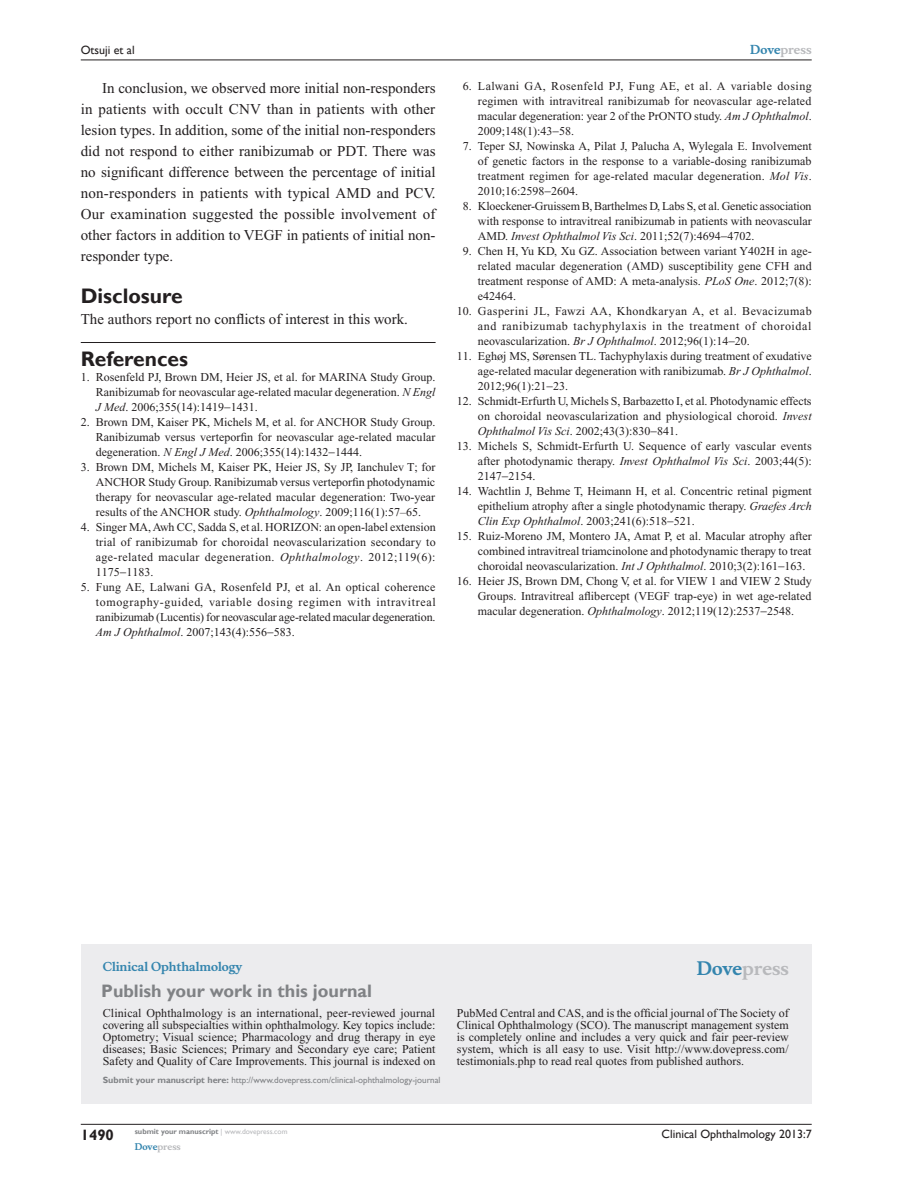
<style>
.page{position:relative;width:918px;height:1188px;background:#fff}
.page>*{position:absolute;margin:0;border:0;box-sizing:border-box;transform-origin:0 0}
.RefH{font:700 21px "Gill Sans";color:#231f20}
.PromBx-H1{font:700 18px "Gill Sans";color:#808285}
.PromBx-Brand{font:700 18px "Musee";color:#b8b9bc}
.Tx{font:15px/21px "Times New Roman";color:#231f20;text-align:justify}
.TxF{font:15px "Times New Roman";color:#231f20}
.t1{font:700 15px "Gill Sans";color:#231f20}
.RefNL2{font:12px/15px "Times New Roman";color:#231f20;text-align:justify}
.RefNL1{font:12px/15px "Times New Roman";color:#231f20;text-align:justify}
.PromBx-Tx{font:12px/12px "Times New Roman";color:#231f20;text-align:justify}
.t2{font:12px "Gill Sans";color:#231f20}
.PromBx-JrnlName{font:700 12px "Musee";color:#3485ae}
.t3{font:700 12px "Musee";color:#b8b9bc}
.PromBx-SubmitMssWebA{font:9px "Gill Sans";color:#808285}
.t4{font:700 9px "Musee";color:#b8b9bc}
.t5{font:700 7.5px "Gill Sans";color:#808285}
.s1{font-style:italic}
.s2{color:#3485ae}
.s3{font-weight:700}
.s4{font-weight:400;color:#b8b9bc}
</style>
<div class="page">
<div style="left:81px;top:944px;width:731px;height:159px;background:#ececee"></div>
<hr style="left:81px;top:342px;width:355px;height:1px;background:#231f20">
<hr style="left:81px;top:1124px;width:731px;height:1px;background:#231f20">
<hr style="left:81px;top:60px;width:731px;height:1px;background:#231f20">
<p class="t2" style="left:81px;top:43px;width:55px">Otsuji et al</p>
<p class="Tx" style="left:81px;top:77px;width:356px;text-indent:21px">In conclusion, we observed more initial non-responders in patients with occult CNV than in patients with other lesion types. In addition, some of the initial non-responders did not respond to either ranibizumab or PDT. There was no significant difference between the percentage of initial non-responders in patients with typical AMD and PCV.<br>Our examination suggested the possible involvement of other factors in addition to VEGF in patients of initial non&shy;responder type.</p>
<h1 class="RefH" style="left:81px;top:283px;width:103px">Disclosure</h1>
<p class="TxF" style="left:81px;top:310px;width:329px">The authors report no conflicts of interest in this work.</p>
<p class="RefH" style="left:81px;top:346px;width:109px">References</p>
<p class="RefNL1" style="left:96px;top:369px;width:341px;text-indent:-15px">1. Rosenfeld PJ, Brown DM, Heier JS, et al. for MARINA Study Group.<br>Ranibizumab for neovascular age-related macular degeneration. <span class="s1">N Engl J Med</span>. 2006;355(14):1419−1431.</p>
<p class="RefNL1" style="left:96px;top:414px;width:341px;text-indent:-15px">2. Brown DM, Kaiser PK, Michels M, et al. for ANCHOR Study Group.<br>Ranibizumab versus verteporfin for neovascular age-related macular degeneration. <span class="s1">N Engl J Med</span>. 2006;355(14):1432−1444.</p>
<p class="RefNL1" style="left:96px;top:459px;width:341px;text-indent:-15px">3. Brown DM, Michels M, Kaiser PK, Heier JS, Sy JP, Ianchulev T; for ANCHOR Study Group. Ranibizumab versus verteporfin photodynamic therapy for neovascular age-related macular degeneration: Two-year results of the ANCHOR study. <span class="s1">Ophthalmology</span>. 2009;116(1):57–65.</p>
<p class="RefNL1" style="left:96px;top:519px;width:341px;text-indent:-15px">4. Singer MA, Awh CC, Sadda S, et al. HORIZON: an open-label extension trial of ranibizumab for choroidal neovascularization secondary to age-related macular degeneration. <span class="s1">Ophthalmology</span>. 2012;119(6):<br>1175−1183.</p>
<p class="RefNL1" style="left:96px;top:579px;width:342px;text-indent:-15px">5. Fung AE, Lalwani GA, Rosenfeld PJ, et al. An optical coherence tomography-guided, variable dosing regimen with intravitreal ranibizumab (Lucentis) for neovascular age-related macular degeneration.<br><span class="s1">Am J Ophthalmol</span>. 2007;143(4):556−583.</p>
<p class="t3" style="left:750px;top:43px;width:63px"><span class="s2">Dove</span>press</p>
<p class="RefNL2" style="left:478px;top:79px;width:335px;text-indent:-15px">6. Lalwani GA, Rosenfeld PJ, Fung AE, et al. A variable dosing regimen with intravitreal ranibizumab for neovascular age-related macular degeneration: year 2 of the PrONTO study. <span class="s1">Am J Ophthalmol</span>.<br>2009;148(1):43−58.</p>
<p class="RefNL2" style="left:478px;top:139px;width:335px;text-indent:-15px">7. Teper SJ, Nowinska A, Pilat J, Palucha A, Wylegala E. Involvement of genetic factors in the response to a variable-dosing ranibizumab treatment regimen for age-related macular degeneration. <span class="s1">Mol Vis</span>.<br>2010;16:2598−2604.</p>
<p class="RefNL2" style="left:478px;top:199px;width:335px;text-indent:-15px">8. Kloeckener-Gruissem B, Barthelmes D, Labs S, et al. Genetic association with response to intravitreal ranibizumab in patients with neovascular AMD. <span class="s1">Invest Ophthalmol Vis Sci</span>. 2011;52(7):4694−4702.</p>
<p class="RefNL2" style="left:478px;top:244px;width:335px;text-indent:-15px">9. Chen H, Yu KD, Xu GZ. Association between variant Y402H in age&shy;related macular degeneration (AMD) susceptibility gene CFH and treatment response of AMD: A meta-analysis. <span class="s1">PLoS One</span>. 2012;7(8): e42464.</p>
<p class="RefNL2" style="left:478px;top:304px;width:335px;text-indent:-21px">10. Gasperini JL, Fawzi AA, Khondkaryan A, et al. Bevacizumab and ranibizumab tachyphylaxis in the treatment of choroidal neovascularization. <span class="s1">Br J Ophthalmol</span>. 2012;96(1):14−20.</p>
<p class="RefNL2" style="left:478px;top:349px;width:335px;text-indent:-21px">11. Eghøj MS, Sørensen TL. Tachyphylaxis during treatment of exudative age-related macular degeneration with ranibizumab. <span class="s1">Br J Ophthalmol</span>.<br>2012;96(1):21−23.</p>
<p class="RefNL2" style="left:478px;top:394px;width:335px;text-indent:-21px">12. Schmidt-Erfurth U, Michels S, Barbazetto I, et al. Photodynamic effects on choroidal neovascularization and physiological choroid. <span class="s1">Invest Ophthalmol Vis Sci</span>. 2002;43(3):830−841.</p>
<p class="RefNL2" style="left:478px;top:439px;width:335px;text-indent:-21px">13. Michels S, Schmidt-Erfurth U. Sequence of early vascular events after photodynamic therapy. <span class="s1">Invest Ophthalmol Vis Sci</span>. 2003;44(5):<br>2147−2154.</p>
<p class="RefNL2" style="left:478px;top:484px;width:335px;text-indent:-21px">14. Wachtlin J, Behme T, Heimann H, et al. Concentric retinal pigment epithelium atrophy after a single photodynamic therapy. <span class="s1">Graefes Arch Clin Exp Ophthalmol</span>. 2003;241(6):518−521.</p>
<p class="RefNL2" style="left:478px;top:529px;width:335px;text-indent:-21px">15. Ruiz-Moreno JM, Montero JA, Amat P, et al. Macular atrophy after combined intravitreal triamcinolone and photodynamic therapy to treat choroidal neovascularization. <span class="s1">Int J Ophthalmol</span>. 2010;3(2):161−163.</p>
<p class="RefNL2" style="left:478px;top:574px;width:335px;text-indent:-21px">16. Heier JS, Brown DM, Chong V, et al. for VIEW 1 and VIEW 2 Study Groups. Intravitreal aflibercept (VEGF trap-eye) in wet age-related macular degeneration. <span class="s1">Ophthalmology</span>. 2012;119(12):2537−2548.</p>
<p class="PromBx-JrnlName" style="left:103px;top:959px;width:141px">Clinical Ophthalmology</p>
<p class="PromBx-H1" style="left:101px;top:980px;width:272px">Publish your work in this journal</p>
<p class="PromBx-Brand" style="left:697px;top:958px;width:94px"><span class="s2">Dove</span>press</p>
<p class="PromBx-Tx" style="left:103px;top:1007px;width:334px">Clinical Ophthalmology is an international, peer-reviewed journal covering all subspecialties within ophthalmology. Key topics include:<br>Optometry; Visual science; Pharmacology and drug therapy in eye diseases; Basic Sciences; Primary and Secondary eye care; Patient Safety and Quality of Care Improvements. This journal is indexed on</p>
<p class="PromBx-Tx" style="left:457px;top:1007px;width:333px">PubMed Central and CAS, and is the official journal of The Society of Clinical Ophthalmology (SCO). The manuscript management system is completely online and includes a very quick and fair peer-review system, which is all easy to use. Visit http://www.dovepress.com/ testimonials.php to read real quotes from published authors.</p>
<p class="PromBx-SubmitMssWebA" style="left:103px;top:1075px;width:339px"><span class="s3">Submit your manuscript here:</span> http://www.dovepress.com/clinical-ophthalmology-journal</p>
<p class="t1" style="left:81px;top:1126px;width:35px">1490</p>
<p class="t5" style="left:135px;top:1127px;width:154px">submit your manuscript <span class="s4">| www.dovepress.com</span></p>
<p class="t4" style="left:135px;top:1141px;width:48px"><span class="s2">Dove</span>press</p>
<p class="t2" style="left:662px;top:1127px;width:152px">Clinical Ophthalmology 2013:7</p>
</div>
